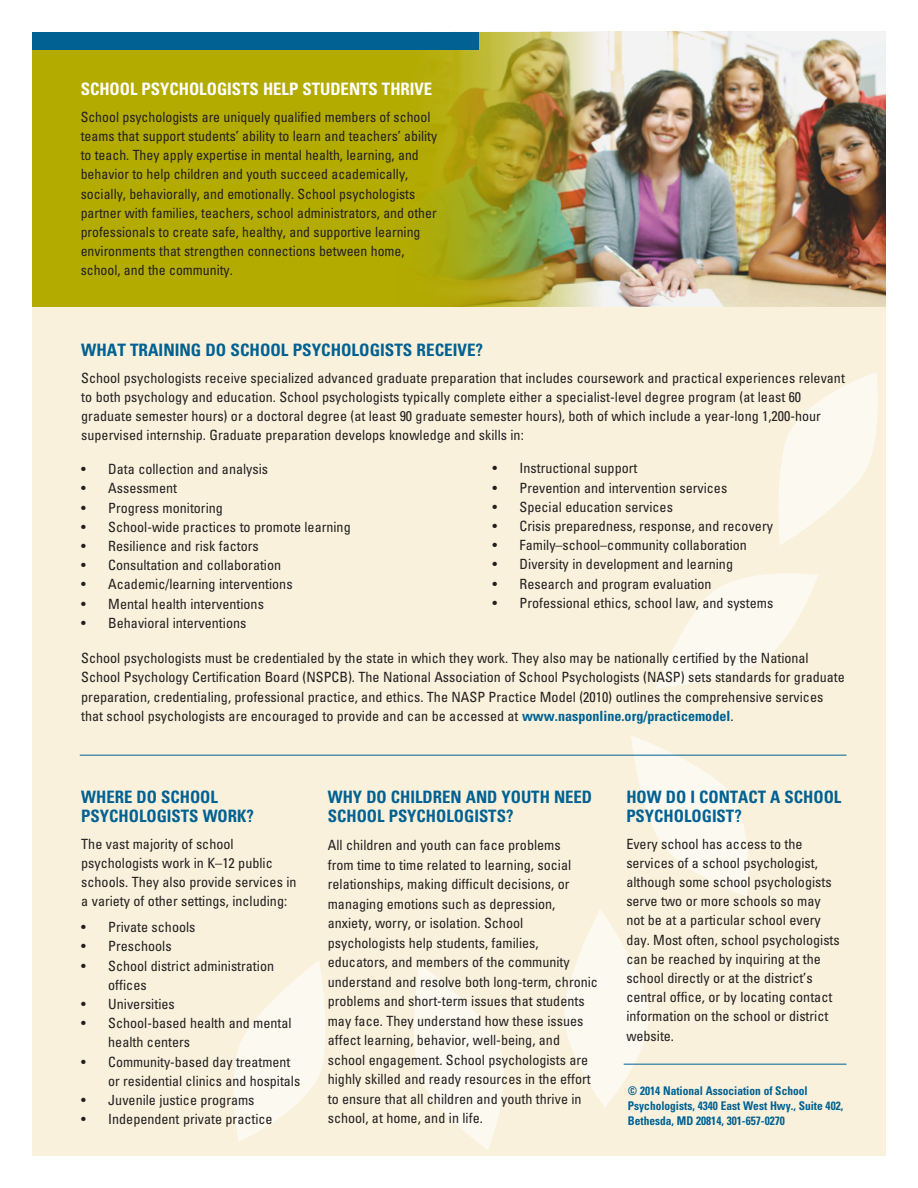
<style>
.page{position:relative;width:918px;height:1188px;background:#fff}
.page>*{position:absolute;margin:0;border:0;box-sizing:border-box;transform-origin:0 0}
.body{font:700 condensed 17.1px/19.2px "Univers";color:#006192}
.body-2{font:700 condensed 17.1px "Univers";color:#fff}
.t1{font:condensed 14.1px/19.2px "Univers";color:#231f20}
.body-3{font:700 condensed 12px/15px "Univers";color:#006192;scale:.95 1}
.s1{font-weight:700;color:#006192}
</style>
<div class="page">
<div style="left:32px;top:32px;width:853px;height:339px;background:#b3ab00"></div>
<img style="left:428px;top:32px;width:458px;height:275px">
<div style="left:32px;top:307px;width:854px;height:849px;background:#f9f1dc"></div>
<div style="left:32px;top:32px;width:446px;height:18px;background:#006192"></div>
<svg style="left:233px;top:960px;width:92px;height:181px"></svg>
<svg style="left:414px;top:964px;width:90px;height:186px"></svg>
<svg style="left:564px;top:910px;width:98px;height:197px"></svg>
<svg style="left:631px;top:736px;width:127px;height:160px"></svg>
<svg style="left:656px;top:573px;width:162px;height:116px"></svg>
<svg style="left:778px;top:372px;width:100px;height:173px"></svg>
<hr style="left:80px;top:755px;width:767px;height:1px;background:#006192">
<hr style="left:624px;top:1064px;width:223px;height:1px;background:#006192">
<p class="body-2" style="left:81px;top:79px;width:353px">SCHOOL PSYCHOLOGISTS HELP STUDENTS THRIVE</p>
<p class="t1" style="left:81px;top:107px;width:358px">School psychologists are uniquely qualified members of school teams that support students’ ability to learn and teachers’ ability to teach. They apply expertise in mental health, learning, and behavior to help children and youth succeed academically, socially, behaviorally, and emotionally. School psychologists partner with families, teachers, school administrators, and other professionals to create safe, healthy, and supportive learning environments that strengthen connections between home, school, and the community.</p>
<p class="body" style="left:81px;top:340px;width:403px">WHAT TRAINING DO SCHOOL PSYCHOLOGISTS RECEIVE?</p>
<p class="t1" style="left:81px;top:368px;width:765px">School psychologists receive specialized advanced graduate preparation that includes coursework and practical experiences relevant to both psychology and education. School psychologists typically complete either a specialist-level degree program (at least 60 graduate semester hours) or a doctoral degree (at least 90 graduate semester hours), both of which include a year-long 1,200-hour supervised internship. Graduate preparation develops knowledge and skills in:</p>
<p class="t1" style="left:81px;top:459px;width:188px">• Data collection and analysis</p>
<p class="t1" style="left:81px;top:478px;width:97px">• Assessment</p>
<p class="t1" style="left:81px;top:498px;width:143px">• Progress monitoring</p>
<p class="t1" style="left:81px;top:517px;width:271px">• School-wide practices to promote learning</p>
<p class="t1" style="left:81px;top:536px;width:179px">• Resilience and risk factors</p>
<p class="t1" style="left:81px;top:555px;width:201px">• Consultation and collaboration</p>
<p class="t1" style="left:81px;top:574px;width:213px">• Academic/learning interventions</p>
<p class="t1" style="left:81px;top:594px;width:184px">• Mental health interventions</p>
<p class="t1" style="left:81px;top:613px;width:167px">• Behavioral interventions</p>
<p class="t1" style="left:493px;top:458px;width:146px">• Instructional support</p>
<p class="t1" style="left:493px;top:478px;width:236px">• Prevention and intervention services</p>
<p class="t1" style="left:493px;top:497px;width:182px">• Special education services</p>
<p class="t1" style="left:493px;top:516px;width:282px">• Crisis preparedness, response, and recovery</p>
<p class="t1" style="left:493px;top:535px;width:256px">• Family–school–community collaboration</p>
<p class="t1" style="left:493px;top:554px;width:242px">• Diversity in development and learning</p>
<p class="t1" style="left:493px;top:574px;width:221px">• Research and program evaluation</p>
<p class="t1" style="left:493px;top:593px;width:282px">• Professional ethics, school law, and systems</p>
<p class="t1" style="left:81px;top:648px;width:765px">School psychologists must be credentialed by the state in which they work. They also may be nationally certified by the National School Psychology Certification Board (NSPCB). The National Association of School Psychologists (NASP) sets standards for graduate preparation, credentialing, professional practice, and ethics. The NASP Practice Model (2010) outlines the comprehensive services that school psychologists are encouraged to provide and can be accessed at <span class="s1">www.nasponline.org/practicemodel</span>.</p>
<p class="body" style="left:81px;top:787px;width:174px">WHERE DO SCHOOL<br>PSYCHOLOGISTS WORK?</p>
<p class="t1" style="left:81px;top:834px;width:217px">The vast majority of school psychologists work in K–12 public schools. They also provide services in a variety of other settings, including:</p>
<p class="t1" style="left:81px;top:917px;width:116px">• Private schools</p>
<p class="t1" style="left:81px;top:936px;width:92px">• Preschools</p>
<p class="t1" style="left:108px;top:956px;width:167px;text-indent:-27px">• School district administration offices</p>
<p class="t1" style="left:81px;top:994px;width:95px">• Universities</p>
<p class="t1" style="left:108px;top:1013px;width:185px;text-indent:-27px">• School-based health and mental health centers</p>
<p class="t1" style="left:108px;top:1052px;width:193px;text-indent:-27px">• Community-based day treatment or residential clinics and hospitals</p>
<p class="t1" style="left:81px;top:1090px;width:175px">• Juvenile justice programs</p>
<p class="t1" style="left:81px;top:1109px;width:193px">• Independent private practice</p>
<p class="body" style="left:328px;top:787px;width:266px">WHY DO CHILDREN AND YOUTH NEED<br>SCHOOL PSYCHOLOGISTS?</p>
<p class="t1" style="left:328px;top:835px;width:272px">All children and youth can face problems<br>from time to time related to learning, social relationships, making difficult decisions, or managing emotions such as depression, anxiety, worry, or isolation. School psychologists help students, families, educators, and members of the community understand and resolve both long-term, chronic problems and short-term issues that students may face. They understand how these issues affect learning, behavior, well-being, and school engagement. School psychologists are highly skilled and ready resources in the effort to ensure that all children and youth thrive in school, at home, and in life.</p>
<p class="body" style="left:626px;top:787px;width:217px">HOW DO I CONTACT A SCHOOL<br>PSYCHOLOGIST?</p>
<p class="t1" style="left:626px;top:834px;width:215px">Every school has access to the services of a school psychologist, although some school psychologists serve two or more schools so may not be at a particular school every day. Most often, school psychologists can be reached by inquiring at the school directly or at the district’s central office, or by locating contact information on the school or district website.</p>
<p class="body-3" style="left:628px;top:1083px;width:228px">© 2014 National Association of School<br>Psychologists, 4340 East West Hwy., Suite 402,<br>Bethesda, MD 20814, 301-657-0270</p>
</div>
